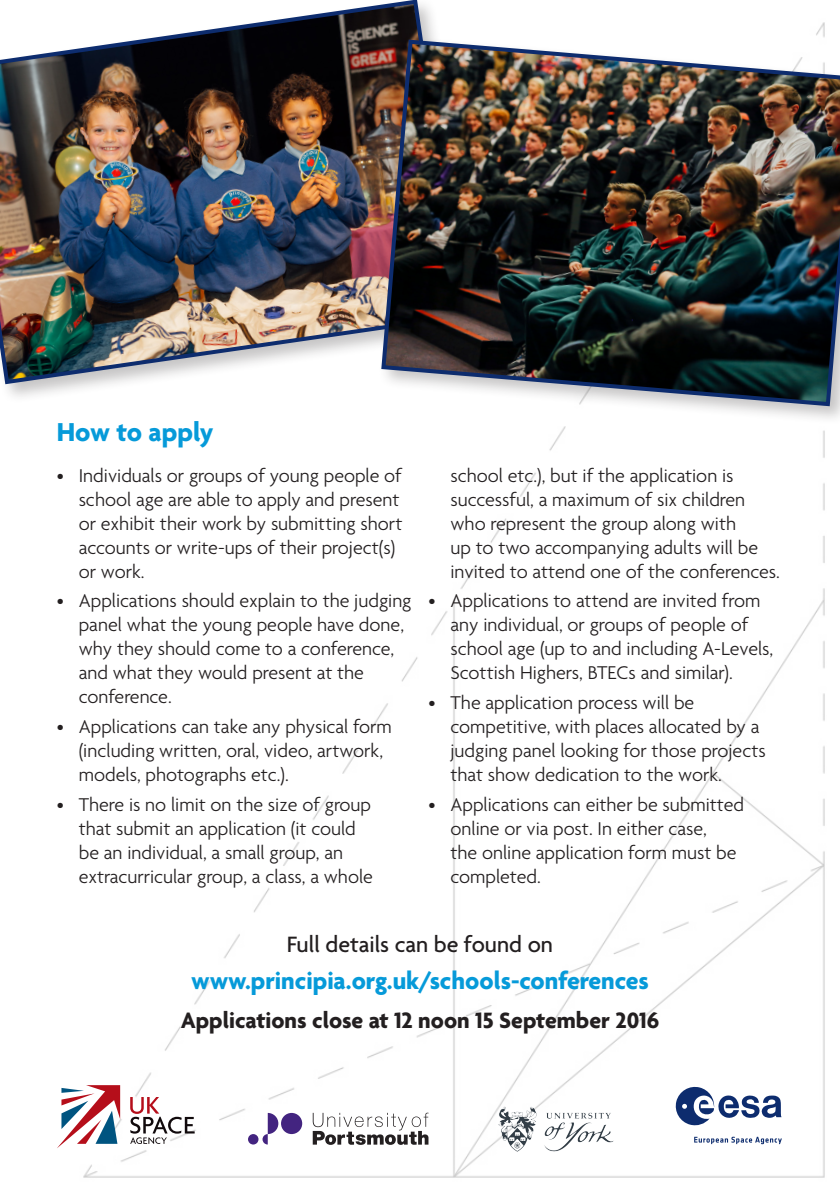
<style>
.page{position:relative;width:840px;height:1191px;background:#fff}
.page>*{position:absolute;margin:0;border:0;box-sizing:border-box;transform-origin:0 0}
.t1{font:700 28px "Agenda";color:#069ad9}
.t2{font:700 26px "Agenda";color:#069ad9}
.t3{font:700 24px "Agenda";color:#231f20}
.t4{font:500 24px "Agenda";color:#231f20}
.t5{font:300 20px/24px "Agenda";color:#231f20}
</style>
<div class="page">
<img style="left:83px;top:22px;width:742px;height:1156px">
<div style="left:0;top:0;width:482px;height:403px;background:#231f20;opacity:.26"></div>
<img style="left:0;top:0;width:465px;height:386px">
<div style="left:378px;top:36px;width:461px;height:390px;background:#231f20;opacity:.26"></div>
<img style="left:379px;top:37px;width:460px;height:371px">
<svg style="left:57px;top:1085px;width:63px;height:63px"></svg>
<svg style="left:130px;top:1097px;width:64px;height:47px"></svg>
<svg style="left:675px;top:1087px;width:106px;height:39px"></svg>
<svg style="left:693px;top:1136px;width:88px;height:8px"></svg>
<div style="left:281px;top:1113px;width:21px;height:21px;background:#432480;border-radius:50%"></div>
<svg style="left:262px;top:1113px;width:16px;height:31px"></svg>
<div style="left:248px;top:1134px;width:10px;height:10px;background:#432480;border-radius:50%"></div>
<svg style="left:312px;top:1112px;width:116px;height:32px"></svg>
<img style="left:492px;top:1099px;width:127px;height:59px">
<p class="t1" style="left:57px;top:417px;width:158px">How to apply</p>
<p class="t5" style="left:79px;top:464px;width:325px;text-indent:-22px">• Individuals or groups of young people of school age are able to apply and present or exhibit their work by submitting short accounts or write-ups of their project(s) or work.</p>
<p class="t5" style="left:79px;top:590px;width:334px;text-indent:-22px">• Applications should explain to the judging panel what the young people have done, why they should come to a conference, and what they would present at the conference.</p>
<p class="t5" style="left:79px;top:716px;width:314px;text-indent:-22px">• Applications can take any physical form (including written, oral, video, artwork, models, photographs etc.).</p>
<p class="t5" style="left:79px;top:793px;width:295px;text-indent:-22px">• There is no limit on the size of group that submit an application (it could be an individual, a small group, an extracurricular group, a class, a whole</p>
<p class="t5" style="left:450px;top:464px;width:331px">school etc.), but if the application is successful, a maximum of six children who represent the group along with<br>up to two accompanying adults will be invited to attend one of the conferences.</p>
<p class="t5" style="left:450px;top:590px;width:324px;text-indent:-22px">• Applications to attend are invited from any individual, or groups of people of school age (up to and including A-Levels, Scottish Highers, BTECs and similar).</p>
<p class="t5" style="left:450px;top:692px;width:316px;text-indent:-22px">• The application process will be competitive, with places allocated by a judging panel looking for those projects that show dedication to the work.</p>
<p class="t5" style="left:450px;top:793px;width:295px;text-indent:-22px">• Applications can either be submitted online or via post. In either case,<br>the online application form must be completed.</p>
<p class="t4" style="left:287px;top:931px;width:267px">Full details can be found on</p>
<p class="t2" style="left:191px;top:966px;width:458px">www.principia.org.uk/schools-conferences</p>
<p class="t3" style="left:181px;top:1007px;width:479px">Applications close at 12 noon 15 September 2016</p>
</div>
